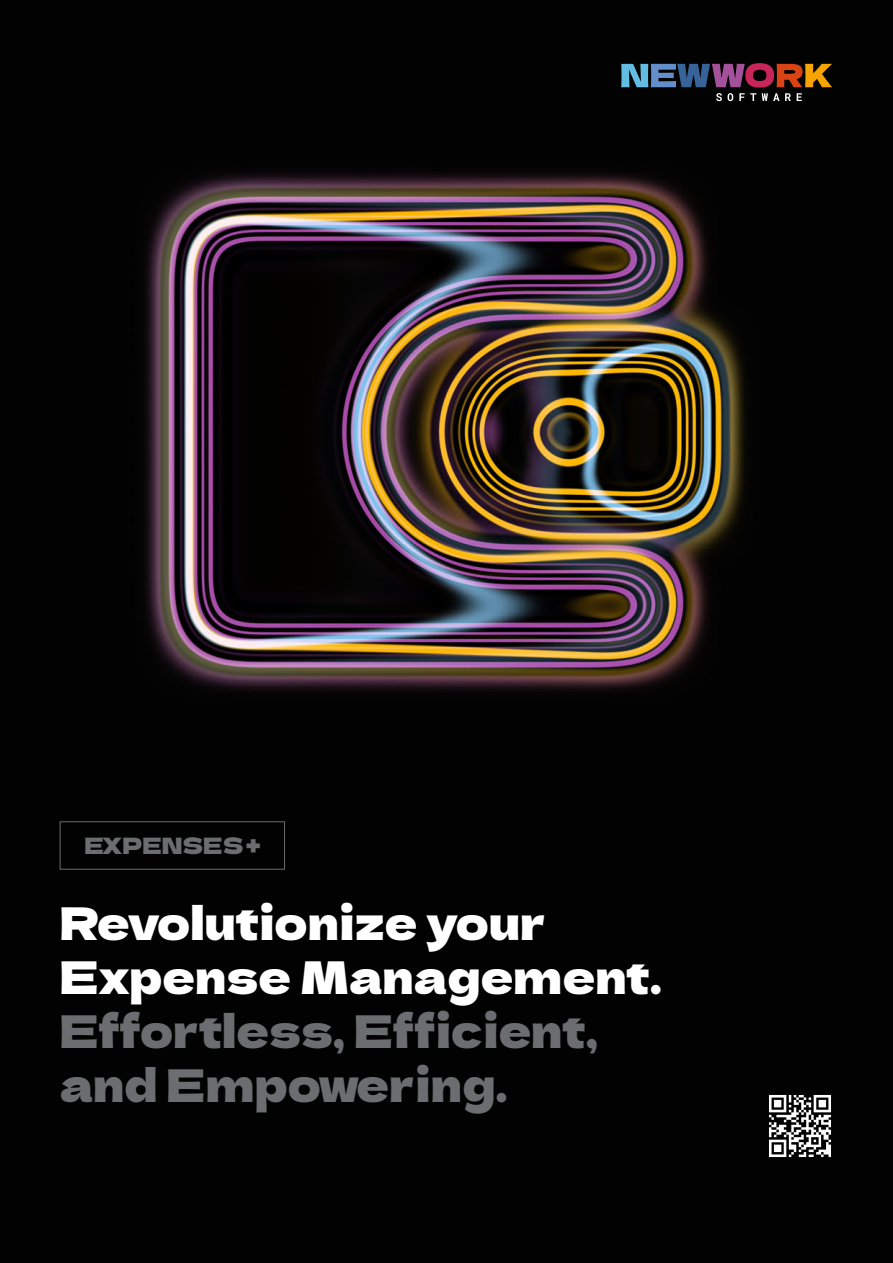
<style>
.page{position:relative;width:893px;height:1263px;background:#fff}
.page>*{position:absolute;margin:0;border:0;box-sizing:border-box;transform-origin:0 0}
.t1{font:45px/54px "Dela Gothic One";color:#fff}
.t2{font:45px/54px "Dela Gothic One";color:#6c6d70}
.t3{font:22.5px "Dela Gothic One";color:#6c6d70}
.s1{font-size:24px}
</style>
<div class="page">
<img style="left:0;top:0;width:893px;height:1263px">
<div style="left:60px;top:821px;width:225px;height:48px;border:1px solid #6c6d70"></div>
<svg style="left:621px;top:63px;width:211px;height:38px;background:#47363c"></svg>
<img style="left:764px;top:1090px;width:72px;height:72px">
<p class="t3" style="left:84px;top:828px;width:177px">EXPENSES<span class="s1">+</span></p>
<p class="t1" style="left:60px;top:893px;width:604px">Revolutionize your<br>Expense Management.</p>
<p class="t2" style="left:60px;top:1001px;width:540px">Effortless, Efficient, and Empowering.</p>
</div>
